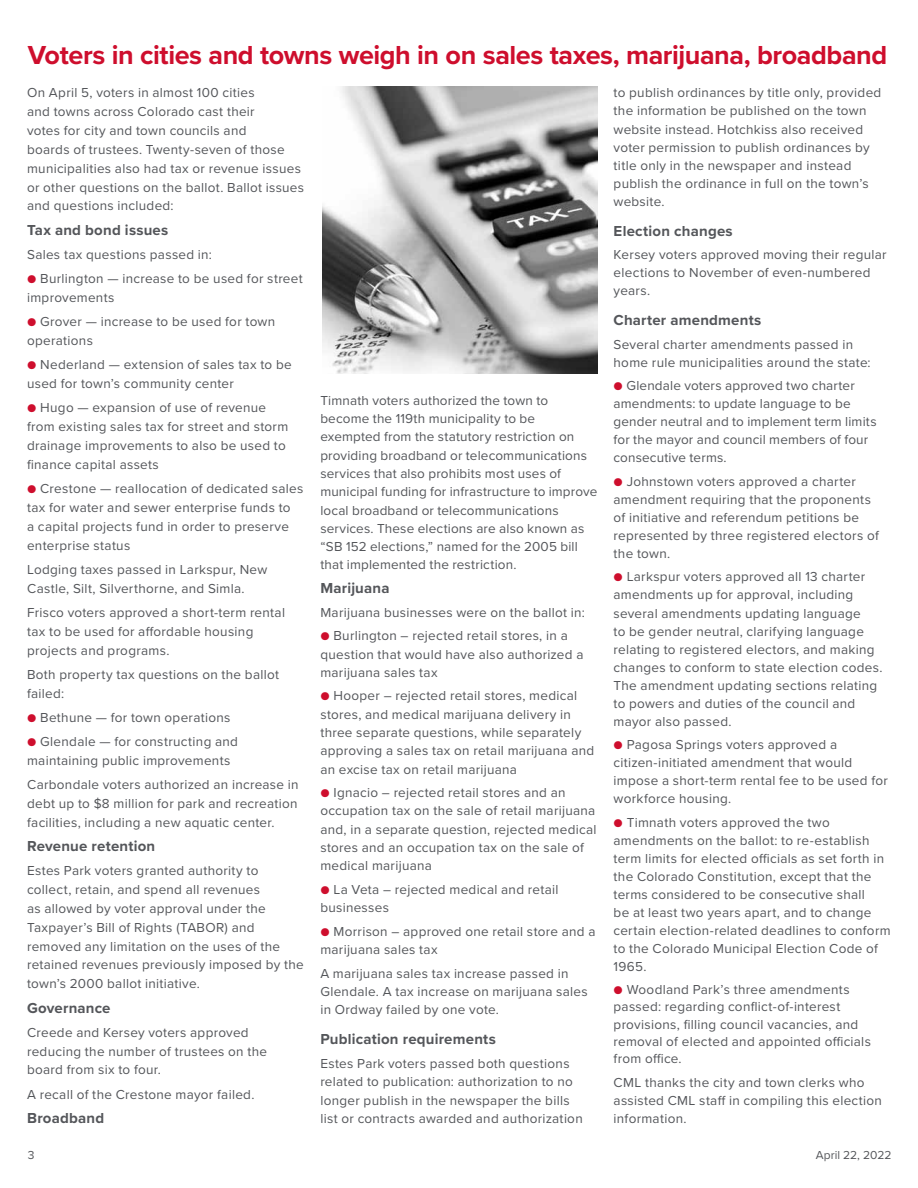
<style>
.page{position:relative;width:918px;height:1188px;background:#fff}
.page>*{position:absolute;margin:0;border:0;box-sizing:border-box;transform-origin:0 0}
.t1{font:700 27px "Proxima Nova";letter-spacing:-.015em;color:#ce0e2d}
.t2{font:700 15px "Proxima Nova";letter-spacing:.015em;color:#54565a}
.t3{font:13.5px/18px "Proxima Nova";letter-spacing:.02em;color:#54565a}
.t4{font:12px "Proxima Nova";color:#54565a}
.s1{color:#ce0e2d}
</style>
<div class="page">
<img style="left:322px;top:87px;width:275px;height:287px">
<h1 class="t1" style="left:28px;top:35px;width:861px">Voters in cities and towns weigh in on sales taxes, marijuana, broadband</h1>
<p class="t3" style="left:27px;top:83px;width:279px;line-height:18.9px">On April 5, voters in almost 100 cities<br>and towns across Colorado cast their<br>votes for city and town councils and<br>boards of trustees. Twenty-seven of those municipalities also had tax or revenue issues or other questions on the ballot. Ballot issues and questions included:</p>
<p class="t2" style="left:27px;top:218px;width:143px">Tax and bond issues</p>
<p class="t3" style="left:27px;top:245px;width:186px">Sales tax questions passed in:</p>
<p class="t3" style="left:27px;top:269px;width:277px;line-height:18.9px"><span class="s1">●</span> Burlington — increase to be used for street improvements</p>
<p class="t3" style="left:27px;top:312px;width:250px;line-height:18.9px"><span class="s1">●</span> Grover — increase to be used for town operations</p>
<p class="t3" style="left:27px;top:355px;width:266px;line-height:18.9px"><span class="s1">●</span> Nederland — extension of sales tax to be used for town’s community center</p>
<p class="t3" style="left:27px;top:398px;width:263px;line-height:18.9px"><span class="s1">●</span> Hugo — expansion of use of revenue from existing sales tax for street and storm drainage improvements to also be used to finance capital assets</p>
<p class="t3" style="left:27px;top:479px;width:278px;line-height:18.9px"><span class="s1">●</span> Crestone — reallocation of dedicated sales tax for water and sewer enterprise funds to<br>a capital projects fund in order to preserve enterprise status</p>
<p class="t3" style="left:27px;top:559px;width:242px;line-height:18.9px">Lodging taxes passed in Larkspur, New<br>Castle, Silt, Silverthorne, and Simla.</p>
<p class="t3" style="left:27px;top:602px;width:259px;line-height:18.9px">Frisco voters approved a short-term rental tax to be used for affordable housing projects and programs.</p>
<p class="t3" style="left:27px;top:664px;width:253px;line-height:18.9px">Both property tax questions on the ballot failed:</p>
<p class="t3" style="left:27px;top:708px;width:205px"><span class="s1">●</span> Bethune — for town operations</p>
<p class="t3" style="left:27px;top:732px;width:212px;line-height:18.9px"><span class="s1">●</span> Glendale — for constructing and maintaining public improvements</p>
<p class="t3" style="left:27px;top:775px;width:273px;line-height:18.9px;text-align:justify">Carbondale voters authorized an increase in debt up to $8 million for park and recreation facilities, including a new aquatic center.</p>
<p class="t2" style="left:27px;top:835px;width:130px">Revenue retention</p>
<p class="t3" style="left:27px;top:861px;width:278px;line-height:18.9px">Estes Park voters granted authority to collect, retain, and spend all revenues<br>as allowed by voter approval under the Taxpayer’s Bill of Rights (TABOR) and removed any limitation on the uses of the retained revenues previously imposed by the town’s 2000 ballot initiative.</p>
<p class="t2" style="left:27px;top:996px;width:85px">Governance</p>
<p class="t3" style="left:27px;top:1022px;width:242px;line-height:18.9px">Creede and Kersey voters approved reducing the number of trustees on the board from six to four.</p>
<p class="t3" style="left:27px;top:1085px;width:229px">A recall of the Crestone mayor failed.</p>
<p class="t2" style="left:27px;top:1107px;width:79px">Broadband</p>
<p class="t3" style="left:320px;top:391px;width:279px">Timnath voters authorized the town to become the 119th municipality to be exempted from the statutory restriction on providing broadband or telecommunications services that also prohibits most uses of municipal funding for infrastructure to improve local broadband or telecommunications services. These elections are also known as “SB 152 elections,” named for the 2005 bill that implemented the restriction.</p>
<p class="t2" style="left:320px;top:577px;width:71px">Marijuana</p>
<p class="t3" style="left:320px;top:603px;width:266px">Marijuana businesses were on the ballot in:</p>
<p class="t3" style="left:320px;top:626px;width:265px"><span class="s1">●</span> Burlington – rejected retail stores, in a question that would have also authorized a marijuana sales tax</p>
<p class="t3" style="left:320px;top:686px;width:276px"><span class="s1">●</span> Hooper – rejected retail stores, medical stores, and medical marijuana delivery in three separate questions, while separately approving a sales tax on retail marijuana and an excise tax on retail marijuana</p>
<p class="t3" style="left:320px;top:783px;width:278px"><span class="s1">●</span> Ignacio – rejected retail stores and an occupation tax on the sale of retail marijuana and, in a separate question, rejected medical stores and an occupation tax on the sale of medical marijuana</p>
<p class="t3" style="left:320px;top:880px;width:240px"><span class="s1">●</span> La Veta – rejected medical and retail businesses</p>
<p class="t3" style="left:320px;top:922px;width:277px"><span class="s1">●</span> Morrison – approved one retail store and a marijuana sales tax</p>
<p class="t3" style="left:320px;top:964px;width:269px">A marijuana sales tax increase passed in<br>Glendale. A tax increase on marijuana sales in Ordway failed by one vote.</p>
<p class="t2" style="left:320px;top:1028px;width:177px">Publication requirements</p>
<p class="t3" style="left:320px;top:1054px;width:264px">Estes Park voters passed both questions related to publication: authorization to no longer publish in the newspaper the bills list or contracts awarded and authorization</p>
<p class="t3" style="left:614px;top:83px;width:269px">to publish ordinances by title only, provided the information be published on the town website instead. Hotchkiss also received voter permission to publish ordinances by title only in the newspaper and instead publish the ordinance in full on the town’s website.</p>
<p class="t2" style="left:614px;top:220px;width:121px">Election changes</p>
<p class="t3" style="left:614px;top:245px;width:275px">Kersey voters approved moving their regular elections to November of even-numbered years.</p>
<p class="t2" style="left:614px;top:309px;width:149px">Charter amendments</p>
<p class="t3" style="left:614px;top:335px;width:259px">Several charter amendments passed in home rule municipalities around the state:</p>
<p class="t3" style="left:614px;top:376px;width:265px"><span class="s1">●</span> Glendale voters approved two charter amendments: to update language to be gender neutral and to implement term limits for the mayor and council members of four consecutive terms.</p>
<p class="t3" style="left:614px;top:472px;width:267px"><span class="s1">●</span> Johnstown voters approved a charter amendment requiring that the proponents of initiative and referendum petitions be represented by three registered electors of the town.</p>
<p class="t3" style="left:614px;top:567px;width:270px"><span class="s1">●</span> Larkspur voters approved all 13 charter amendments up for approval, including several amendments updating language<br>to be gender neutral, clarifying language relating to registered electors, and making changes to conform to state election codes.<br>The amendment updating sections relating to powers and duties of the council and mayor also passed.</p>
<p class="t3" style="left:614px;top:735px;width:276px"><span class="s1">●</span> Pagosa Springs voters approved a citizen-initiated amendment that would impose a short-term rental fee to be used for workforce housing.</p>
<p class="t3" style="left:614px;top:813px;width:279px"><span class="s1">●</span> Timnath voters approved the two amendments on the ballot: to re-establish term limits for elected officials as set forth in the Colorado Constitution, except that the terms considered to be consecutive shall<br>be at least two years apart, and to change certain election-related deadlines to conform to the Colorado Municipal Election Code of 1965.</p>
<p class="t3" style="left:614px;top:980px;width:259px;line-height:17.2px"><span class="s1">●</span> Woodland Park’s three amendments passed: regarding conflict-of-interest provisions, filling council vacancies, and removal of elected and appointed officials from office.</p>
<p class="t3" style="left:614px;top:1073px;width:270px">CML thanks the city and town clerks who assisted CML staff in compiling this election information.</p>
<p class="t4" style="left:28px;top:1146px;width:8px">3</p>
<p class="t4" style="left:816px;top:1146px;width:77px">April 22, 2022</p>
</div>
